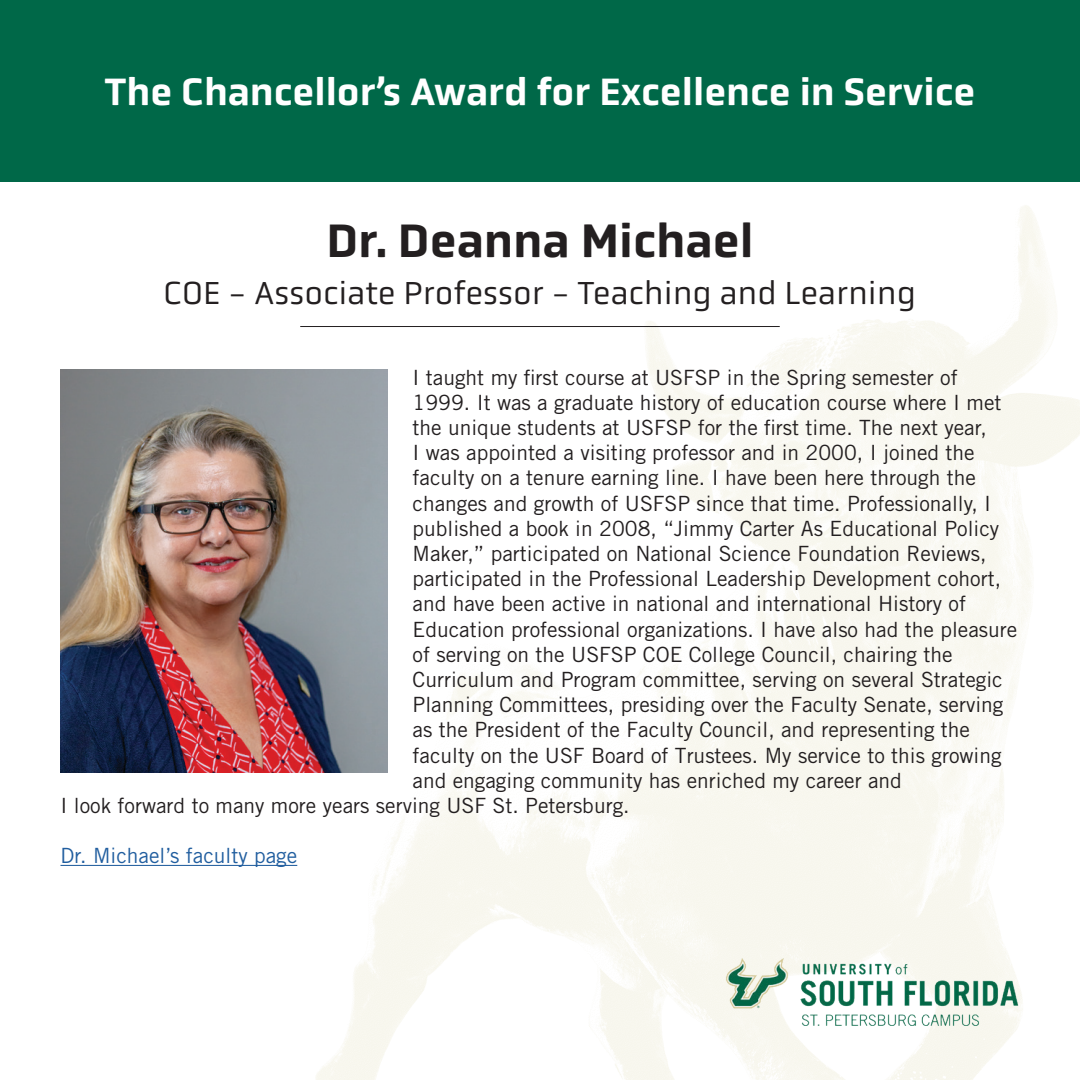
<style>
.page{position:relative;width:1080px;height:1080px;background:#fff}
.page>*{position:absolute;margin:0;border:0;box-sizing:border-box;transform-origin:0 0}
.t1{font:500 48px "Obvia";color:#231f20}
.t2{font:500 39px "Obvia";color:#fff}
.t3{font:33px "Obvia";color:#231f20}
.t4{font:21px "Trade Gothic LT Std";color:#231f20}
.t5{font:21px "Trade Gothic LT Std";color:#215e9f}
</style>
<div class="page">
<img style="left:32px;top:181px;width:1048px;height:899px">
<div style="left:0;top:0;width:1080px;height:181px;background:#006848"></div>
<hr style="left:60px;top:865px;width:237px;height:1px;background:#215e9f">
<img style="left:60px;top:369px;width:327px;height:404px">
<hr style="left:300px;top:326px;width:480px;height:1px;background:#231f20">
<img style="left:722px;top:953px;width:304px;height:73px">
<p class="t2" style="left:105px;top:69px;width:872px">The Chancellor’s Award for Excellence in Service</p>
<p class="t1" style="left:326px;top:213px;width:429px">Dr. Deanna Michael</p>
<p class="t3" style="left:164px;top:274px;width:754px">COE - Associate Professor - Teaching and Learning</p>
<p class="t4" style="left:413px;top:364px;width:547px">I taught my first course at USFSP in the Spring semester of</p>
<p class="t4" style="left:413px;top:390px;width:590px">1999. It was a graduate history of education course where I met</p>
<p class="t4" style="left:413px;top:415px;width:576px">the unique students at USFSP for the first time. The next year,</p>
<p class="t4" style="left:413px;top:440px;width:564px">I was appointed a visiting professor and in 2000, I joined the</p>
<p class="t4" style="left:413px;top:465px;width:565px">faculty on a tenure earning line. I have been here through the</p>
<p class="t4" style="left:413px;top:490px;width:580px">changes and growth of USFSP since that time. Professionally, I</p>
<p class="t4" style="left:413px;top:516px;width:588px">published a book in 2008, “Jimmy Carter As Educational Policy</p>
<p class="t4" style="left:413px;top:541px;width:575px">Maker,” participated on National Science Foundation Reviews,</p>
<p class="t4" style="left:413px;top:566px;width:590px">participated in the Professional Leadership Development cohort,</p>
<p class="t4" style="left:413px;top:591px;width:555px">and have been active in national and international History of</p>
<p class="t4" style="left:413px;top:616px;width:606px">Education professional organizations. I have also had the pleasure</p>
<p class="t4" style="left:413px;top:642px;width:542px">of serving on the USFSP COE College Council, chairing the</p>
<p class="t4" style="left:413px;top:667px;width:592px">Curriculum and Program committee, serving on several Strategic</p>
<p class="t4" style="left:413px;top:692px;width:592px">Planning Committees, presiding over the Faculty Senate, serving</p>
<p class="t4" style="left:413px;top:717px;width:559px">as the President of the Faculty Council, and representing the</p>
<p class="t4" style="left:413px;top:742px;width:590px">faculty on the USF Board of Trustees. My service to this growing</p>
<p class="t4" style="left:413px;top:768px;width:491px">and engaging community has enriched my career and</p>
<p class="t4" style="left:60px;top:793px;width:571px">I look forward to many more years serving USF St. Petersburg.</p>
<p class="t5" style="left:60px;top:843px;width:238px">Dr. Michael’s faculty page</p>
</div>
